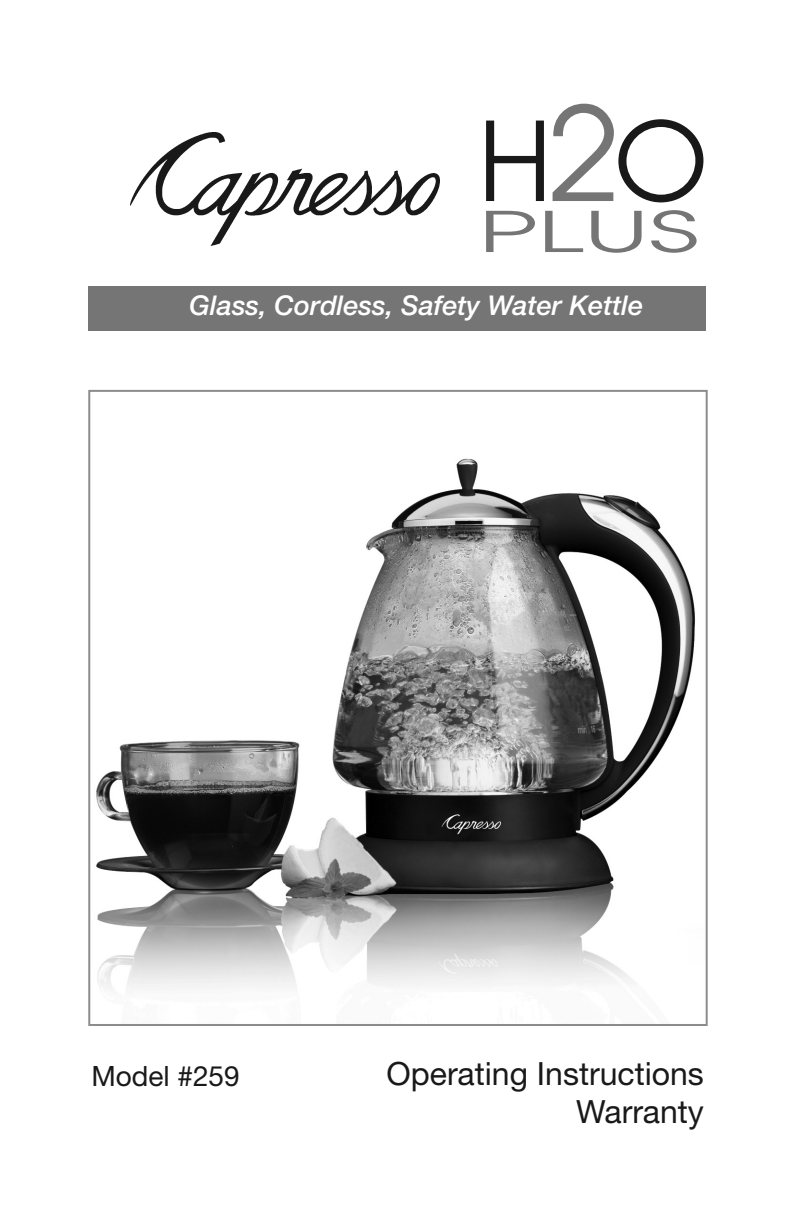
<style>
.page{position:relative;width:792px;height:1224px;background:#fff}
.page>*{position:absolute;margin:0;border:0;box-sizing:border-box;transform-origin:0 0}
.t1{font:108.8px "Avant Garde";color:#191919}
.t2{font:55.8px "Avant Garde";color:#757575;scale:1.79 1}
.t3{font:32px/38.4px "Helvetica Neue";color:#191919;text-align:right}
.t4{font:28px "Helvetica Neue";color:#191919}
.t5{font:italic 500 27.2px "Helvetica Neue";color:#fff}
.s1{font-size:129.6px;color:#757575}
</style>
<div class="page">
<img style="left:96px;top:458px;width:599px;height:532px">
<img style="left:130px;top:133px;width:309px;height:112px">
<div style="left:88px;top:286px;width:618px;height:45px;background:#757575"></div>
<h1 class="t1" style="left:478px;top:100px;width:232px">H<span class="s1">2</span>O</h1>
<h2 class="t2" style="left:479px;top:200px;width:125px">PLUS</h2>
<p class="t5" style="left:190px;top:295px;width:455px">Glass, Cordless, Safety Water Kettle</p>
<p class="t4" style="left:92px;top:1066px;width:150px">Model #259</p>
<p class="t3" style="left:387px;top:1057px;width:319px">Operating Instructions<br>Warranty</p>
</div>
